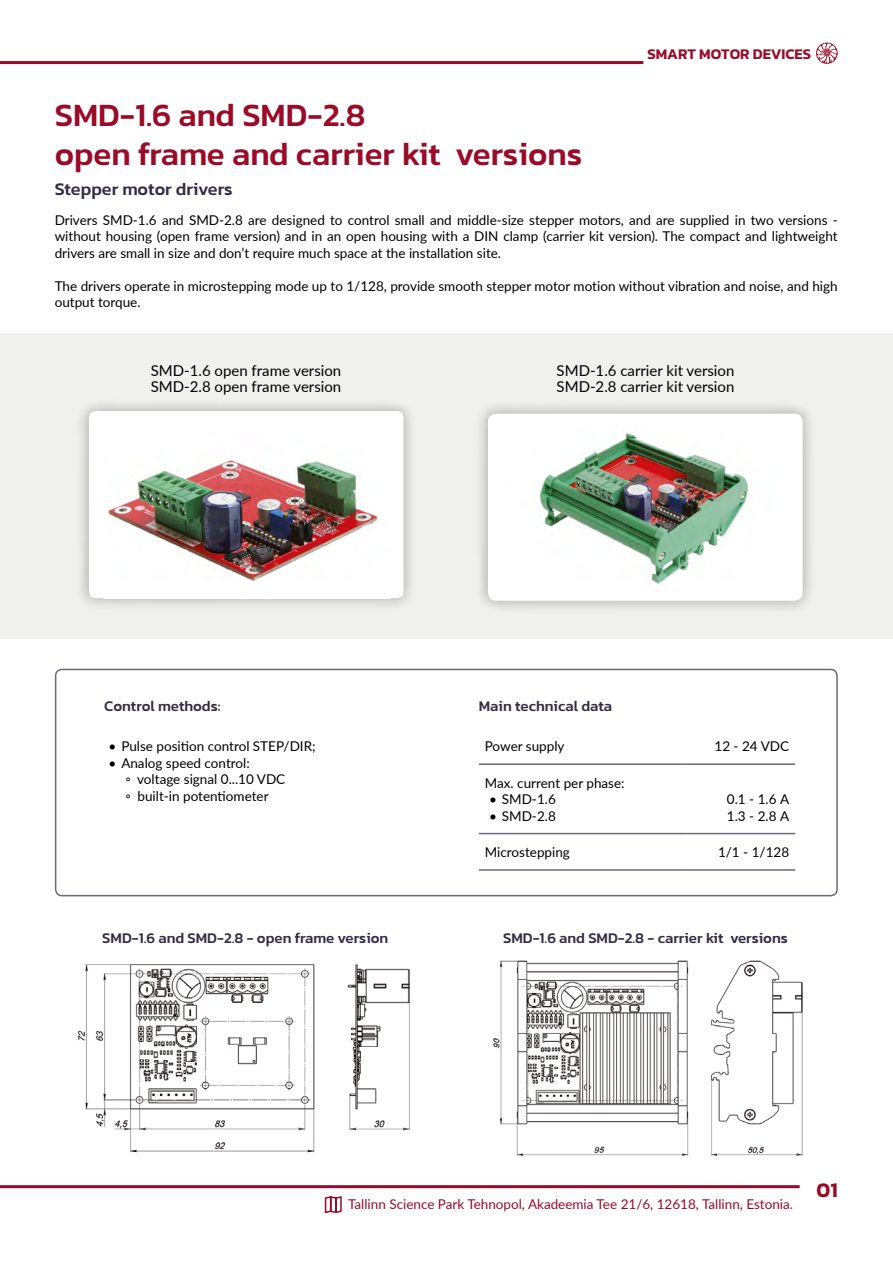
<style>
.page{position:relative;width:893px;height:1263px;background:#fff}
.page>*{position:absolute;margin:0;border:0;box-sizing:border-box;transform-origin:0 0}
.t1{font:500 33px/39.6px "Kanit";color:#9a0b27}
.t2{font:600 21px "Kanit";color:#9a0b27}
.t3{font:500 18px "Kanit";color:#352d44}
.t4{font:500 15px "Kanit";color:#352d44}
.t5{font:15px/16.5px "Lato";color:#000}
.t6{font:600 15px "Kanit";color:#9a0b27}
.t7{font:13.5px/16.5px "Lato";color:#000}
.t8{font:13.5px "Lato";color:#9a0b27}
</style>
<div class="page">
<div style="left:55px;top:669px;width:783px;height:227px;border:2px solid #6b6878;border-radius:6px"></div>
<div style="left:1px;top:333px;width:892px;height:305px;background:#f0f0ef"></div>
<div style="left:75px;top:397px;width:343px;height:215px;background:#000;opacity:.25"></div>
<div style="left:89px;top:411px;width:315px;height:187px;background:#fff;border-radius:7px"></div>
<img style="left:107px;top:460px;width:271px;height:121px">
<div style="left:474px;top:400px;width:343px;height:215px;background:#000;opacity:.25"></div>
<div style="left:488px;top:414px;width:315px;height:187px;background:#fff;border-radius:8px"></div>
<img style="left:539px;top:433px;width:210px;height:151px">
<hr style="left:479px;top:763px;width:207px;height:2px;background:#6b6878">
<hr style="left:686px;top:763px;width:109px;height:2px;background:#6b6878">
<hr style="left:479px;top:833px;width:207px;height:1px;background:#6b6878">
<hr style="left:686px;top:833px;width:109px;height:1px;background:#6b6878">
<hr style="left:479px;top:869px;width:207px;height:2px;background:#6b6878">
<hr style="left:686px;top:869px;width:109px;height:2px;background:#6b6878">
<img style="left:493px;top:960px;width:310px;height:196px">
<img style="left:77px;top:964px;width:333px;height:189px">
<hr style="left:0;top:1185px;width:800px;height:3px;background:#9a0b27">
<hr style="left:0;top:61px;width:643px;height:3px;background:#9a0b27">
<svg style="left:816px;top:43px;width:22px;height:21px"></svg>
<svg style="left:324px;top:1196px;width:18px;height:18px"></svg>
<h1 class="t1" style="left:55px;top:94px;width:529px">SMD-1.6 and SMD-2.8<br>open frame and carrier kit versions</h1>
<h3 class="t3" style="left:55px;top:175px;width:180px">Stepper motor drivers</h3>
<p class="t6" style="left:647px;top:43px;width:165px">SMART MOTOR DEVICES</p>
<p class="t7" style="left:55px;top:211px;width:784px;text-align:justify">Drivers SMD-1.6 and SMD-2.8 are designed to control small and middle-size stepper motors, and are supplied in two versions - without housing (open frame version) and in an open housing with a DIN clamp (carrier kit version). The compact and lightweight drivers are small in size and don’t require much space at the installation site.</p>
<p class="t7" style="left:55px;top:277px;width:784px">The drivers operate in microstepping mode up to 1/128, provide smooth stepper motor motion without vibration and noise, and high output torque.</p>
<p class="t5" style="left:151px;top:361px;width:192px">SMD-1.6 open frame version<br>SMD-2.8 open frame version</p>
<p class="t5" style="left:557px;top:361px;width:179px">SMD-1.6 carrier kit version<br>SMD-2.8 carrier kit version</p>
<p class="t4" style="left:104px;top:694px;width:118px">Control methods:</p>
<p class="t4" style="left:479px;top:694px;width:135px">Main technical data</p>
<p class="t7" style="left:109px;top:738px;width:209px">• Pulse position control STEP/DIR;</p>
<p class="t7" style="left:126px;top:754px;width:161px;text-indent:-17px">• Analog speed control:<br>◦ voltage signal 0...10 VDC ◦ built-in potentiometer</p>
<p class="t7" style="left:485px;top:738px;width:81px">Power supply</p>
<p class="t7" style="left:714px;top:738px;width:76px">12 ‑ 24 VDC</p>
<p class="t7" style="left:485px;top:774px;width:141px">Max. current per phase:</p>
<p class="t7" style="left:489px;top:791px;width:68px">• SMD-1.6</p>
<p class="t7" style="left:489px;top:807px;width:68px">• SMD-2.8</p>
<p class="t7" style="left:727px;top:791px;width:64px">0.1 - 1.6 А<br>1.3 - 2.8 А</p>
<p class="t7" style="left:485px;top:843px;width:87px">Microstepping</p>
<p class="t7" style="left:718px;top:843px;width:73px">1/1 - 1/128</p>
<p class="t4" style="left:102px;top:927px;width:288px">SMD-1.6 and SMD-2.8 - open frame version</p>
<p class="t4" style="left:503px;top:927px;width:286px">SMD-1.6 and SMD-2.8 - carrier kit versions</p>
<p class="t8" style="left:348px;top:1194px;width:446px">Tallinn Science Park Tehnopol, Akadeemia Tee 21/6, 12618, Tallinn, Estonia.</p>
<h2 class="t2" style="left:816px;top:1174px;width:23px">01</h2>
</div>
